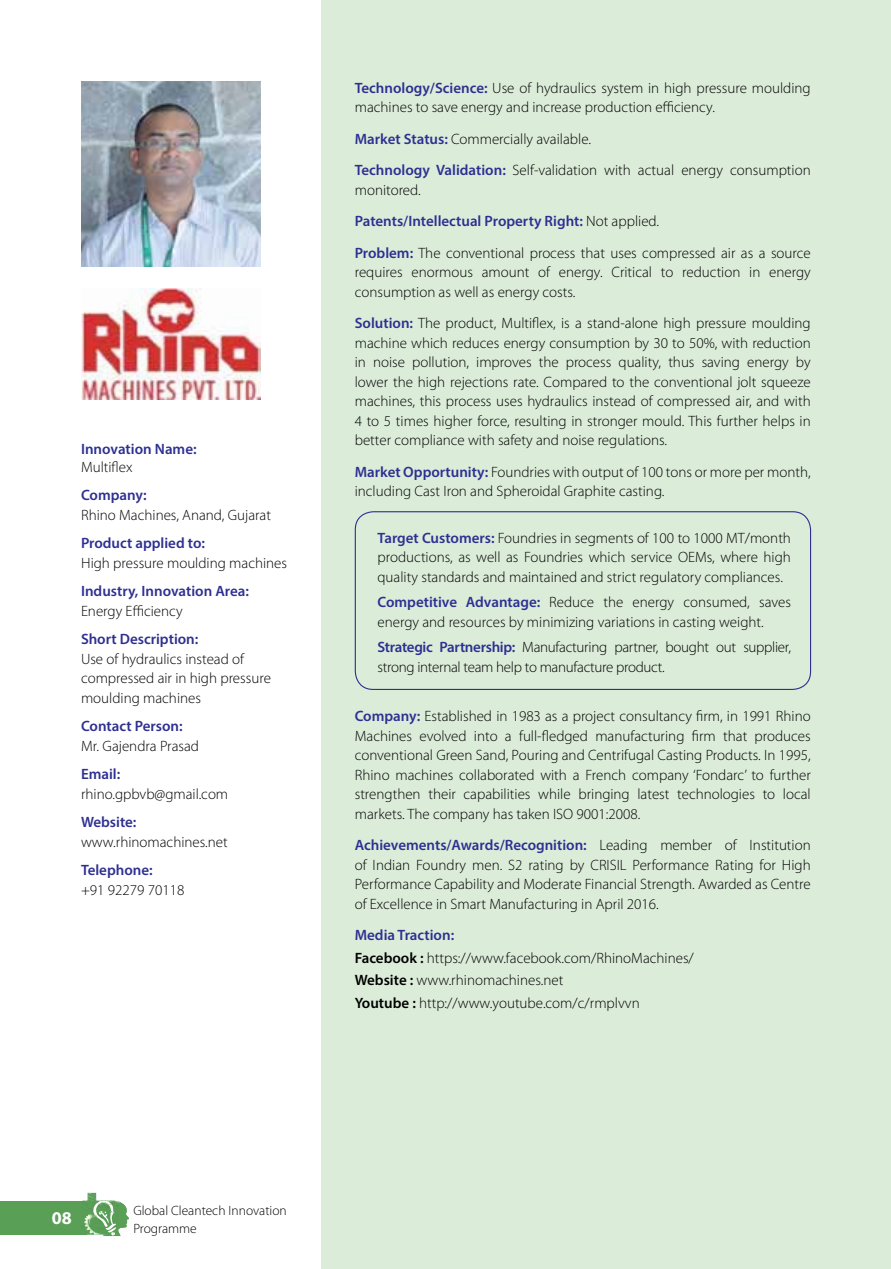
<style>
.page{position:relative;width:891px;height:1269px;background:#fff}
.page>*{position:absolute;margin:0;border:0;box-sizing:border-box;transform-origin:0 0}
.t1{font:700 18px "Myriad Pro";color:#fff}
.t2{font:300 15px/19.5px "Myriad Pro";color:#000}
.t3{font:600 15px "Myriad Pro";color:#2e3092}
.t4{font:300 15px/19.5px "Myriad Pro";letter-spacing:-.02em;color:#000}
.t5{font:300 13.5px/18px "Myriad Pro";color:#000}
.s1{font-weight:600;color:#2e3092}
.s2{font-weight:600}
</style>
<div class="page">
<div style="left:0;top:1201px;width:86px;height:34px;background:#59a056"></div>
<svg style="left:82px;top:1193px;width:47px;height:43px"></svg>
<img style="left:88px;top:1193px;width:32px;height:21px">
<img style="left:84px;top:1214px;width:24px;height:21px">
<div style="left:322px;top:0;width:569px;height:1269px;background:#dbedd9"></div>
<div style="left:355px;top:511px;width:456px;height:179px;border:1px solid #2e3092;border-radius:18px"></div>
<img style="left:81px;top:81px;width:180px;height:186px">
<img style="left:81px;top:289px;width:180px;height:110px">
<p class="t3" style="left:81px;top:439px;width:117px">Innovation Name:</p>
<p class="t2" style="left:81px;top:457px;width:53px">Multiflex</p>
<p class="t3" style="left:81px;top:486px;width:67px">Company:</p>
<p class="t2" style="left:81px;top:505px;width:192px">Rhino Machines, Anand, Gujarat</p>
<p class="t3" style="left:81px;top:534px;width:126px">Product applied to:</p>
<p class="t2" style="left:81px;top:553px;width:208px">High pressure moulding machines</p>
<p class="t3" style="left:81px;top:582px;width:169px">Industry, Innovation Area:</p>
<p class="t2" style="left:81px;top:601px;width:103px">Energy Efficiency</p>
<p class="t3" style="left:81px;top:630px;width:119px">Short Description:</p>
<p class="t2" style="left:81px;top:649px;width:191px">Use of hydraulics instead of compressed air in high pressure moulding machines</p>
<p class="t3" style="left:81px;top:717px;width:103px">Contact Person:</p>
<p class="t2" style="left:81px;top:736px;width:120px">Mr. Gajendra Prasad</p>
<p class="t3" style="left:81px;top:765px;width:41px">Email:</p>
<p class="t2" style="left:81px;top:784px;width:149px">rhino.gpbvb@gmail.com</p>
<p class="t3" style="left:81px;top:813px;width:57px">Website:</p>
<p class="t2" style="left:81px;top:832px;width:148px">www.rhinomachines.net</p>
<p class="t3" style="left:81px;top:861px;width:73px">Telephone:</p>
<p class="t2" style="left:81px;top:880px;width:105px">+91 92279 70118</p>
<p class="t2" style="left:355px;top:78px;width:458px"><span class="s1">Technology/Science:</span> Use of hydraulics system in high pressure moulding machines to save energy and increase production efficiency.</p>
<p class="t2" style="left:355px;top:123px;width:458px;line-height:31.5px"><span class="s1">Market Status:</span> Commercially available.<br><span class="s1">Technology Validation:</span> Self-validation with actual energy consumption</p>
<p class="t2" style="left:355px;top:174px;width:458px;line-height:31.5px">monitored.<br><span class="s1">Patents/Intellectual Property Right:</span> Not applied.<br><span class="s1">Problem:</span> The conventional process that uses compressed air as a source</p>
<p class="t2" style="left:355px;top:263px;width:458px">requires enormous amount of energy. Critical to reduction in energy consumption as well as energy costs.</p>
<p class="t2" style="left:355px;top:314px;width:458px;text-align:justify"><span class="s1">Solution:</span> The product, Multiflex, is a stand-alone high pressure moulding machine which reduces energy consumption by 30 to 50%, with reduction in noise pollution, improves the process quality, thus saving energy by lower the high rejections rate. Compared to the conventional jolt squeeze machines, this process uses hydraulics instead of compressed air, and with 4 to 5 times higher force, resulting in stronger mould. This further helps in better compliance with safety and noise regulations.</p>
<p class="t2" style="left:355px;top:462px;width:457px"><span class="s1">Market Opportunity:</span> Foundries with output of 100 tons or more per month, including Cast Iron and Spheroidal Graphite casting.</p>
<p class="t2" style="left:378px;top:528px;width:415px;text-align:justify"><span class="s1">Target Customers:</span> Foundries in segments of 100 to 1000 MT/month productions, as well as Foundries which service OEMs, where high quality standards and maintained and strict regulatory compliances.</p>
<p class="t2" style="left:378px;top:592px;width:415px"><span class="s1">Competitive Advantage:</span> Reduce the energy consumed, saves energy and resources by minimizing variations in casting weight.</p>
<p class="t4" style="left:378px;top:637px;width:415px"><span class="s1">Strategic Partnership:</span> Manufacturing partner, bought out supplier, strong internal team help to manufacture product.</p>
<p class="t2" style="left:355px;top:707px;width:458px;text-align:justify"><span class="s1">Company:</span> Established in 1983 as a project consultancy firm, in 1991 Rhino Machines evolved into a full-fledged manufacturing firm that produces conventional Green Sand, Pouring and Centrifugal Casting Products. In 1995, Rhino machines collaborated with a French company ‘Fondarc’ to further strengthen their capabilities while bringing latest technologies to local markets. The company has taken ISO 9001:2008.</p>
<p class="t2" style="left:355px;top:836px;width:458px;text-align:justify"><span class="s1">Achievements/Awards/Recognition:</span> Leading member of Institution of Indian Foundry men. S2 rating by CRISIL Performance Rating for High Performance Capability and Moderate Financial Strength. Awarded as Centre of Excellence in Smart Manufacturing in April 2016.</p>
<p class="t2" style="left:355px;top:924px;width:341px;line-height:22.5px"><span class="s1">Media Traction:<br></span><span class="s2">Facebook :</span> https://www.facebook.com/RhinoMachines/ <span class="s2">Website :</span> www.rhinomachines.net<br><span class="s2">Youtube :</span> http://www.youtube.com/c/rmplvvn</p>
<p class="t1" style="left:52px;top:1206px;width:21px">08</p>
<p class="t5" style="left:133px;top:1202px;width:155px">Global Cleantech Innovation<br>Programme</p>
</div>
